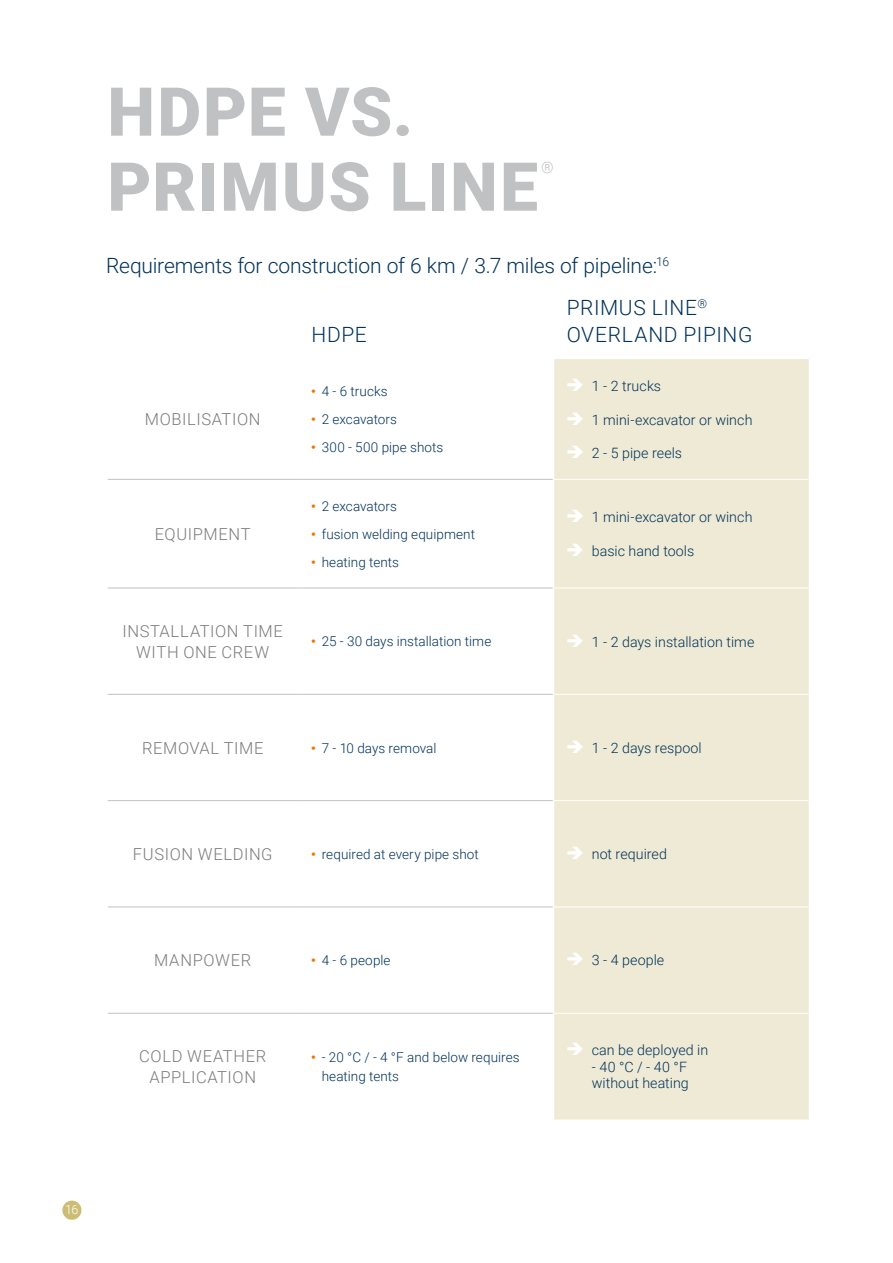
<style>
.page{position:relative;width:893px;height:1263px;background:#fff}
.page>*{position:absolute;margin:0;border:0;box-sizing:border-box;transform-origin:0 0}
.t1{font:900 67.5px/75px "Roboto";letter-spacing:.025em;color:#c0c1c2}
.t2{font:300 21px "Roboto";letter-spacing:-.005em;color:#003259}
.t3{font:300 21px/27px "Roboto";letter-spacing:.03em;color:#003259}
.t4{font:300 16.5px/21px "Roboto";letter-spacing:.035em;color:#7a7b7a;text-align:center}
.t5{font:300 15.75px "Roboto";color:#c0c1c2}
.t6{font:300 14.25px/16.5px "Roboto";color:#003259}
.t7{font:300 13.5px/19.5px "Roboto";letter-spacing:.005em;color:#003259}
.t8{font:300 12.6px "Roboto";color:#fff}
.s1{font-family:"Arial";font-weight:400;color:#ee7602}
</style>
<div class="page">
<div style="left:554px;top:359px;width:255px;height:760px;background:#efead5"></div>
<hr style="left:554px;top:479px;width:255px;height:1px;background:#fff">
<hr style="left:554px;top:588px;width:255px;height:1px;background:#fff">
<hr style="left:554px;top:694px;width:255px;height:1px;background:#fff">
<hr style="left:554px;top:800px;width:255px;height:1px;background:#fff">
<hr style="left:554px;top:906px;width:255px;height:1px;background:#fff">
<hr style="left:554px;top:1013px;width:255px;height:1px;background:#fff">
<hr style="left:108px;top:479px;width:190px;height:1px;background:#c0c1c2">
<hr style="left:298px;top:479px;width:255px;height:1px;background:#c0c1c2">
<hr style="left:108px;top:588px;width:190px;height:1px;background:#c0c1c2">
<hr style="left:298px;top:588px;width:255px;height:1px;background:#c0c1c2">
<hr style="left:108px;top:694px;width:190px;height:1px;background:#c0c1c2">
<hr style="left:298px;top:694px;width:255px;height:1px;background:#c0c1c2">
<hr style="left:108px;top:800px;width:190px;height:1px;background:#c0c1c2">
<hr style="left:298px;top:800px;width:255px;height:1px;background:#c0c1c2">
<hr style="left:108px;top:906px;width:190px;height:1px;background:#c0c1c2">
<hr style="left:298px;top:906px;width:255px;height:1px;background:#c0c1c2">
<hr style="left:108px;top:1013px;width:190px;height:1px;background:#c0c1c2">
<hr style="left:298px;top:1013px;width:255px;height:1px;background:#c0c1c2">
<div style="left:62px;top:1200px;width:19px;height:20px;background:#cdbd74;border-radius:50%"></div>
<svg style="left:568px;top:378px;width:15px;height:13px"></svg>
<svg style="left:568px;top:412px;width:15px;height:13px"></svg>
<svg style="left:568px;top:445px;width:15px;height:13px"></svg>
<svg style="left:568px;top:510px;width:15px;height:12px"></svg>
<svg style="left:568px;top:543px;width:15px;height:13px"></svg>
<svg style="left:568px;top:634px;width:15px;height:12px"></svg>
<svg style="left:568px;top:740px;width:15px;height:13px"></svg>
<svg style="left:568px;top:846px;width:15px;height:13px"></svg>
<svg style="left:568px;top:953px;width:15px;height:12px"></svg>
<svg style="left:568px;top:1043px;width:15px;height:12px"></svg>
<h1 class="t1" style="left:107px;top:72px;width:432px">HDPE VS.<br>PRIMUS LINE</h1>
<p class="t5" style="left:541px;top:157px;width:14px">®</p>
<h2 class="t2" style="left:106px;top:251px;width:564px">Requirements for construction of 6 km / 3.7 miles of pipeline:<sup>16</sup></h2>
<p class="t4" style="left:145px;top:408px;width:117px">MOBILISATION</p>
<p class="t4" style="left:155px;top:523px;width:97px">EQUIPMENT</p>
<h2 class="t2" style="left:312px;top:320px;width:57px">HDPE</h2>
<p class="t7" style="left:311px;top:381px;width:78px"><span class="s1">•</span> 4 - 6 trucks</p>
<p class="t7" style="left:311px;top:409px;width:87px"><span class="s1">•</span> 2 excavators</p>
<p class="t7" style="left:311px;top:437px;width:134px"><span class="s1">•</span> 300 - 500 pipe shots</p>
<p class="t7" style="left:311px;top:496px;width:87px"><span class="s1">•</span> 2 excavators</p>
<p class="t7" style="left:311px;top:524px;width:165px"><span class="s1">•</span> fusion welding equipment</p>
<p class="t7" style="left:311px;top:552px;width:89px"><span class="s1">•</span> heating tents</p>
<h2 class="t3" style="left:567px;top:293px;width:187px">PRIMUS LINE<sup>®<br></sup>OVERLAND PIPING</h2>
<p class="t6" style="left:592px;top:377px;width:71px">1 - 2 trucks</p>
<p class="t6" style="left:592px;top:411px;width:162px">1 mini-excavator or winch</p>
<p class="t6" style="left:592px;top:444px;width:92px">2 - 5 pipe reels</p>
<p class="t6" style="left:592px;top:508px;width:162px">1 mini-excavator or winch</p>
<p class="t6" style="left:592px;top:542px;width:104px">basic hand tools</p>
<p class="t4" style="left:123px;top:620px;width:162px">INSTALLATION TIME<br>WITH ONE CREW</p>
<p class="t7" style="left:311px;top:631px;width:182px"><span class="s1">•</span> 25 - 30 days installation time</p>
<p class="t6" style="left:592px;top:633px;width:164px">1 - 2 days installation time</p>
<p class="t4" style="left:142px;top:737px;width:123px">REMOVAL TIME</p>
<p class="t7" style="left:311px;top:737px;width:127px"><span class="s1">•</span> 7 - 10 days removal</p>
<p class="t6" style="left:592px;top:739px;width:111px">1 - 2 days respool</p>
<p class="t4" style="left:133px;top:843px;width:141px">FUSION WELDING</p>
<p class="t7" style="left:311px;top:844px;width:169px"><span class="s1">•</span> required at every pipe shot</p>
<p class="t6" style="left:592px;top:845px;width:77px">not required</p>
<p class="t4" style="left:154px;top:949px;width:99px">MANPOWER</p>
<p class="t7" style="left:311px;top:950px;width:81px"><span class="s1">•</span> 4 - 6 people</p>
<p class="t6" style="left:592px;top:951px;width:74px">3 - 4 people</p>
<p class="t4" style="left:139px;top:1045px;width:129px">COLD WEATHER<br>APPLICATION</p>
<p class="t7" style="left:322px;top:1047px;width:199px;text-indent:-11px"><span class="s1">•</span> - 20 °C / - 4 °F and below requires heating tents</p>
<p class="t6" style="left:592px;top:1041px;width:118px">can be deployed in</p>
<p class="t6" style="left:592px;top:1058px;width:98px">- 40 °C / - 40 °F without heating</p>
<p class="t8" style="left:65px;top:1201px;width:15px">16</p>
</div>
